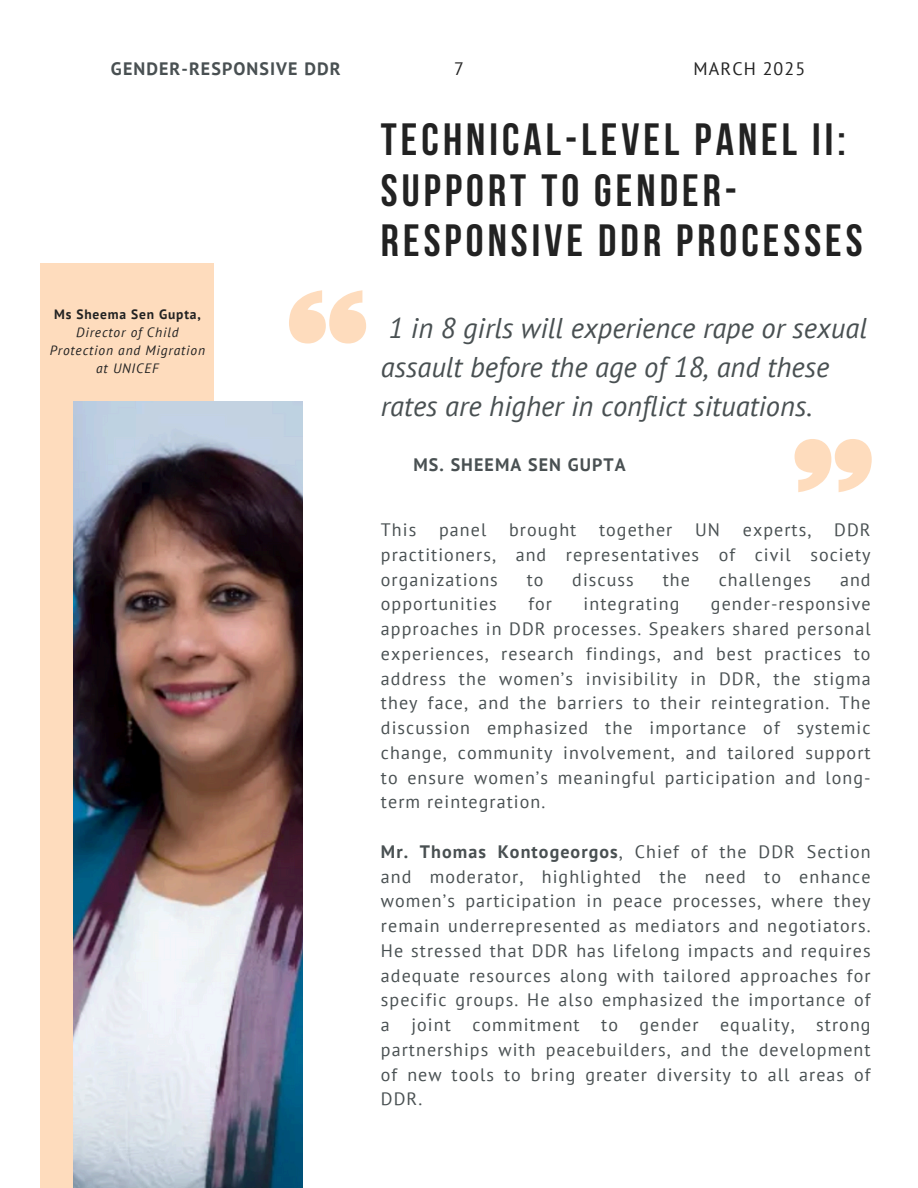
<style>
.page{position:relative;width:918px;height:1188px;background:#fff}
.page>*{position:absolute;margin:0;border:0;box-sizing:border-box;transform-origin:0 0}
.t1{font:700 45px/50.7px "Bebas Neue";letter-spacing:.09em;color:#222}
.t2{font:italic 28.5px/39.3px "PT Sans";color:#495052}
.t3{font:18px/24.8px "PT Sans";letter-spacing:.06em;color:#495052;text-align:justify}
.t4{font:700 18px "PT Sans";letter-spacing:.06em;color:#495052}
.t5{font:18px "PT Sans";letter-spacing:.06em;color:#222}
.t6{font:italic 13.5px/18px "PT Sans";letter-spacing:.06em;color:#222;text-align:center}
.t7{font:700 13.5px "PT Sans";letter-spacing:.06em;color:#222}
.s1{font-weight:700}
</style>
<div class="page">
<svg style="left:289px;top:290px;width:77px;height:54px"></svg>
<svg style="left:795px;top:439px;width:77px;height:53px"></svg>
<div style="left:41px;top:263px;width:173px;height:914px;background:#fedcbd"></div>
<img style="left:73px;top:401px;width:230px;height:787px">
<p class="t4" style="left:111px;top:57px;width:231px">GENDER-RESPONSIVE DDR</p>
<h4 class="t5" style="left:454px;top:57px;width:11px">7</h4>
<h3 class="t5" style="left:694px;top:57px;width:113px">MARCH 2025</h3>
<p class="t7" style="left:54px;top:305px;width:148px">Ms Sheema Sen Gupta,</p>
<h1 class="t6" style="left:50px;top:323px;width:157px">Director of Child<br>Protection and Migration at UNICEF</h1>
<p class="t1" style="left:381px;top:119px;width:483px">TECHNICAL-LEVEL PANEL II:<br>SUPPORT TO GENDER-<br>RESPONSIVE DDR PROCESSES</p>
<p class="t2" style="left:381px;top:307px;width:488px">1 in 8 girls will experience rape or sexual assault before the age of 18, and these rates are higher in conflict situations.</p>
<p class="t4" style="left:413px;top:453px;width:214px">MS. SHEEMA SEN GUPTA</p>
<p class="t3" style="left:381px;top:517px;width:37px">This</p>
<p class="t3" style="left:439px;top:517px;width:49px">panel</p>
<p class="t3" style="left:509px;top:517px;width:69px">brought</p>
<p class="t3" style="left:599px;top:517px;width:75px">together</p>
<p class="t3" style="left:695px;top:517px;width:26px">UN</p>
<p class="t3" style="left:743px;top:517px;width:70px">experts,</p>
<p class="t3" style="left:381px;top:517px;width:491px;text-indent:453px">DDR practitioners, and representatives of civil society organizations</p>
<p class="t3" style="left:527px;top:566px;width:18px">to</p>
<p class="t3" style="left:572px;top:566px;width:63px">discuss</p>
<p class="t3" style="left:663px;top:566px;width:29px">the</p>
<p class="t3" style="left:719px;top:566px;width:94px">challenges</p>
<p class="t3" style="left:840px;top:566px;width:32px">and</p>
<p class="t3" style="left:381px;top:591px;width:491px;text-indent:330px">gender-responsive approaches in DDR processes. Speakers shared personal experiences, research findings, and best practices to address the women’s invisibility in DDR, the stigma they face, and the barriers to their reintegration. The discussion emphasized the importance of systemic change, community involvement, and tailored support to ensure women’s meaningful participation and long&shy;term reintegration.</p>
<p class="t3" style="left:381px;top:839px;width:491px"><span class="s1">Mr. Thomas Kontogeorgos</span>, Chief of the DDR Section and moderator, highlighted the need to enhance women’s participation in peace processes, where they remain underrepresented as mediators and negotiators.<br>He stressed that DDR has lifelong impacts and requires adequate resources along with tailored approaches for specific groups. He also emphasized the importance of a joint commitment to gender equality, strong partnerships with peacebuilders, and the development of new tools to bring greater diversity to all areas of DDR.</p>
<p class="t3" style="left:381px;top:591px;width:117px">opportunities</p>
<p class="t3" style="left:528px;top:591px;width:25px">for</p>
<p class="t3" style="left:584px;top:591px;width:97px">integrating</p>
</div>
